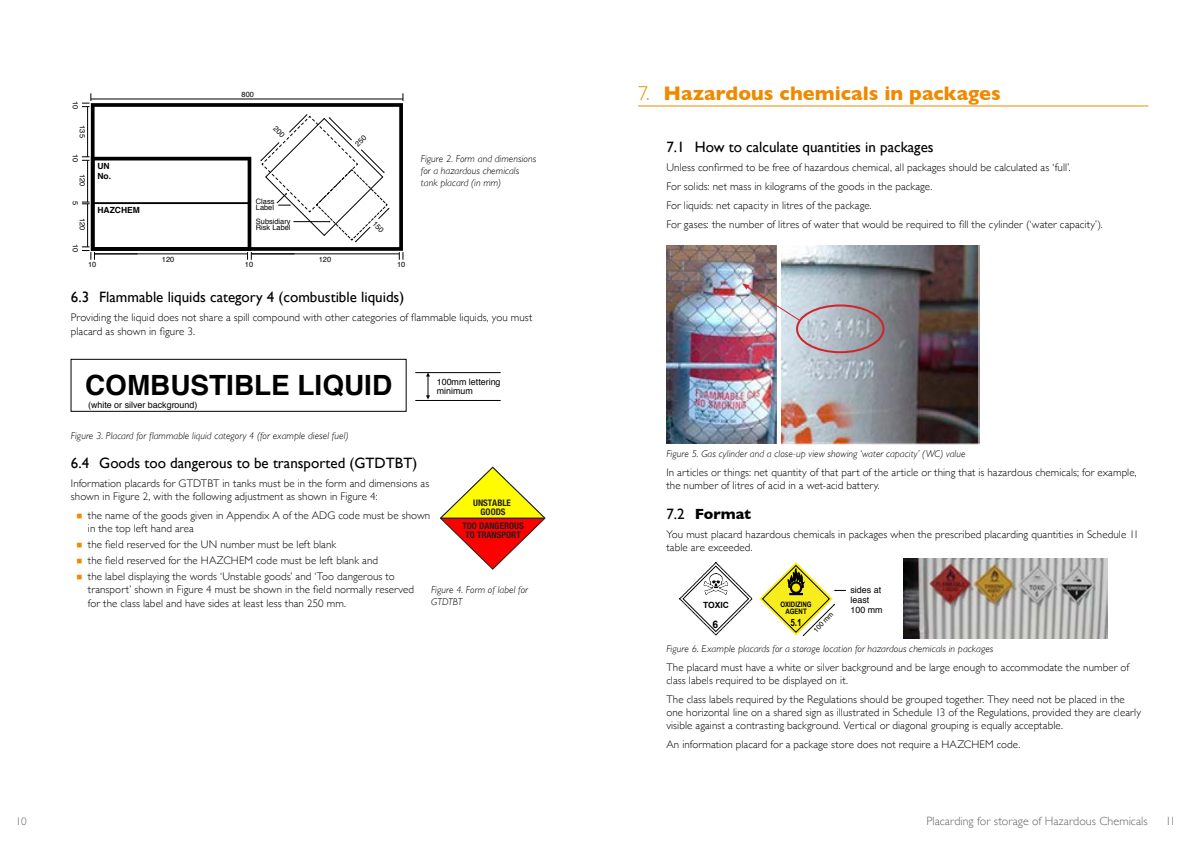
<style>
.page{position:relative;width:1191px;height:842px;background:#fff}
.page>*{position:absolute;margin:0;border:0;box-sizing:border-box;transform-origin:0 0}
.t1{font:700 27.9px "Helvetica";color:#000}
.t2{font:700 20px "Gill Sans";color:#ef8a00}
.t3{font:15px "Gill Sans";color:#000}
.t4{font:700 15px "Gill Sans";color:#000}
.t5{font:300 12px "Gill Sans";letter-spacing:.005em;color:#636466}
.t6{font:300 11px/13.2px "Gill Sans";letter-spacing:.005em;color:#000}
.t7{font:300 11px "Gill Sans";color:#636466}
.t8{font:700 10.4px "Arial";color:#010101}
.t9{font:italic 300 10px/12px "Gill Sans";letter-spacing:.005em;color:#000}
.t10{font:700 9.9px "Arial Narrow";color:#010101}
.t11{font:700 condensed 9.1px/9.2px "Helvetica Neue";color:#232020;text-align:center}
.t12{font:8.9px/10px "Helvetica";color:#000}
.t13{font:700 8.5px/10.2px "Helvetica";color:#000}
.t14{font:700 8.5px "Arial";color:#010101}
.t15{font:700 7.5px/7.1px "Arial Narrow";color:#010101;text-align:center}
.t16{font:7.4px/6.4px "Helvetica";color:#000}
.t17{font:7px "Helvetica";color:#000}
.s1{font-weight:300}
.s2{font-weight:400}
</style>
<div class="page">
<svg style="left:91px;top:103px;width:312px;height:148px"></svg>
<hr style="left:91px;top:99px;width:312px;height:1px;background:#010101">
<hr style="left:87px;top:107px;width:1px;height:50px;background:#010101">
<svg style="left:82px;top:93px;width:10px;height:14px"></svg>
<hr style="left:251px;top:254px;width:148px;height:1px;background:#010101">
<svg style="left:82px;top:157px;width:170px;height:103px"></svg>
<svg style="left:399px;top:252px;width:5px;height:8px"></svg>
<svg style="left:426px;top:373px;width:4px;height:26px"></svg>
<div style="left:71px;top:359px;width:335px;height:53px;border:1px solid #010101"></div>
<hr style="left:415px;top:372px;width:85px;height:1px;background:#010101">
<hr style="left:415px;top:400px;width:85px;height:1px;background:#010101">
<svg style="left:440px;top:466px;width:106px;height:104px"></svg>
<hr style="left:441px;top:518px;width:103px;height:1px;background:#232020">
<hr style="left:638px;top:106px;width:510px;height:1px;background:#ef8a00">
<svg style="left:679px;top:562px;width:73px;height:73px"></svg>
<img style="left:903px;top:559px;width:204px;height:79px">
<svg style="left:759px;top:562px;width:87px;height:74px"></svg>
<img style="left:666px;top:245px;width:111px;height:199px">
<img style="left:781px;top:246px;width:198px;height:198px">
<div style="left:796px;top:304px;width:88px;height:49px;border:2px solid #d2232a;border-radius:50%"></div>
<svg style="left:742px;top:283px;width:59px;height:39px"></svg>
<svg style="left:260px;top:114px;width:129px;height:128px"></svg>
<p class="t16" style="left:78px;top:101px;width:10px;rotate:90deg">10</p>
<p class="t16" style="left:85px;top:125px;width:14px;rotate:90deg">135</p>
<p class="t16" style="left:85px;top:174px;width:14px;rotate:90deg">120</p>
<p class="t16" style="left:85px;top:218px;width:14px;rotate:90deg">120</p>
<p class="t16" style="left:78px;top:154px;width:10px;rotate:90deg">10</p>
<p class="t16" style="left:78px;top:200px;width:6px;rotate:90deg">5</p>
<p class="t16" style="left:78px;top:244px;width:10px;rotate:90deg">10</p>
<p class="t13" style="left:97px;top:161px;width:15px">UN<br>No.</p>
<p class="t13" style="left:97px;top:205px;width:44px">HAZCHEM</p>
<p class="t16" style="left:242px;top:91px;width:14px">800</p>
<p class="t16" style="left:256px;top:198px;width:20px">Class<br>Label</p>
<p class="t16" style="left:256px;top:218px;width:36px">Subsidiary<br>Risk Label</p>
<p class="t9" style="left:421px;top:152px;width:117px">Figure 2. Form and dimensions for a hazardous chemicals tank placard (in mm)</p>
<p class="t16" style="left:162px;top:256px;width:14px">120</p>
<p class="t16" style="left:319px;top:256px;width:14px">120</p>
<p class="t16" style="left:245px;top:262px;width:10px">10</p>
<p class="t16" style="left:397px;top:262px;width:10px">10</p>
<h3 class="t3" style="left:71px;top:289px;width:335px">6.3 Flammable liquids category 4 (combustible liquids)</h3>
<p class="t6" style="left:71px;top:311px;width:463px">Providing the liquid does not share a spill compound with other categories of flammable liquids, you must placard as shown in figure 3.</p>
<h1 class="t1" style="left:85px;top:363px;width:308px">COMBUSTIBLE LIQUID</h1>
<p class="t12" style="left:88px;top:400px;width:111px">(white or silver background)</p>
<p class="t16" style="left:88px;top:262px;width:10px">10</p>
<p class="t12" style="left:437px;top:377px;width:65px;line-height:9px">100mm lettering minimum</p>
<p class="t9" style="left:71px;top:429px;width:279px">Figure 3. Placard for flammable liquid category 4 (for example diesel fuel)</p>
<h3 class="t3" style="left:71px;top:454px;width:348px">6.4 Goods too dangerous to be transported (GTDTBT)</h3>
<p class="t6" style="left:71px;top:476px;width:360px">Information placards for GTDTBT in tanks must be in the form and dimensions as shown in Figure 2, with the following adjustment as shown in Figure 4:</p>
<p class="t6" style="left:88px;top:508px;width:344px">the name of the goods given in Appendix A of the ADG code must be shown in the top left hand area</p>
<p class="t6" style="left:88px;top:536px;width:308px;line-height:16px">the field reserved for the UN number must be left blank<br>the field reserved for the HAZCHEM code must be left blank and the label displaying the words ‘Unstable goods’ and ‘Too dangerous to</p>
<p class="t6" style="left:88px;top:583px;width:328px">transport’ shown in Figure 4 must be shown in the field normally reserved for the class label and have sides at least less than 250 mm.</p>
<p class="t11" style="left:473px;top:498px;width:39px">UNSTABLE<br>GOODS</p>
<p class="t11" style="left:462px;top:521px;width:63px">TOO DANGEROUS<br>TO TRANSPORT</p>
<p class="t9" style="left:431px;top:583px;width:98px">Figure 4. Form of label for<br>GTDTBT</p>
<h2 class="t2" style="left:638px;top:77px;width:364px"><span class="s1">7.</span> Hazardous chemicals in packages</h2>
<h3 class="t3" style="left:666px;top:138px;width:269px">7.1 How to calculate quantities in packages</h3>
<p class="t6" style="left:666px;top:157px;width:438px;line-height:18.9px">Unless confirmed to be free of hazardous chemical, all packages should be calculated as ‘full’.<br>For solids: net mass in kilograms of the goods in the package.<br>For liquids: net capacity in litres of the package.<br>For gases: the number of litres of water that would be required to fill the cylinder (‘water capacity’).</p>
<p class="t9" style="left:666px;top:448px;width:301px">Figure 5. Gas cylinder and a close-up view showing ‘water capacity’ (WC) value</p>
<p class="t6" style="left:666px;top:465px;width:472px">In articles or things: net quantity of that part of the article or thing that is hazardous chemicals; for example, the number of litres of acid in a wet-acid battery.</p>
<h3 class="t4" style="left:666px;top:502px;width:86px"><span class="s2">7.2</span> Format</h3>
<p class="t6" style="left:666px;top:527px;width:474px">You must placard hazardous chemicals in packages when the prescribed placarding quantities in Schedule 11 table are exceeded.</p>
<p class="t12" style="left:850px;top:585px;width:34px">sides at least<br>100 mm</p>
<p class="t14" style="left:703px;top:599px;width:28px">TOXIC</p>
<p class="t15" style="left:780px;top:601px;width:33px">OXIDIZING<br>AGENT</p>
<p class="t10" style="left:790px;top:615px;width:13px">5.1</p>
<p class="t17" style="left:810px;top:628px;width:27px;rotate:-47deg">100 mm</p>
<p class="t9" style="left:666px;top:642px;width:329px">Figure 6. Example placards for a storage location for hazardous chemicals in packages</p>
<p class="t6" style="left:666px;top:660px;width:464px">The placard must have a white or silver background and be large enough to accommodate the number of class labels required to be displayed on it.</p>
<p class="t6" style="left:666px;top:692px;width:476px">The class labels required by the Regulations should be grouped together. They need not be placed in the one horizontal line on a shared sign as illustrated in Schedule 13 of the Regulations, provided they are clearly visible against a contrasting background. Vertical or diagonal grouping is equally acceptable.</p>
<p class="t6" style="left:666px;top:737px;width:355px">An information placard for a package store does not require a HAZCHEM code.</p>
<p class="t8" style="left:712px;top:617px;width:7px">6</p>
<p class="t7" style="left:16px;top:812px;width:12px">10</p>
<p class="t5" style="left:926px;top:812px;width:223px">Placarding for storage of Hazardous Chemicals</p>
<p class="t5" style="left:1165px;top:812px;width:12px">11</p>
</div>
